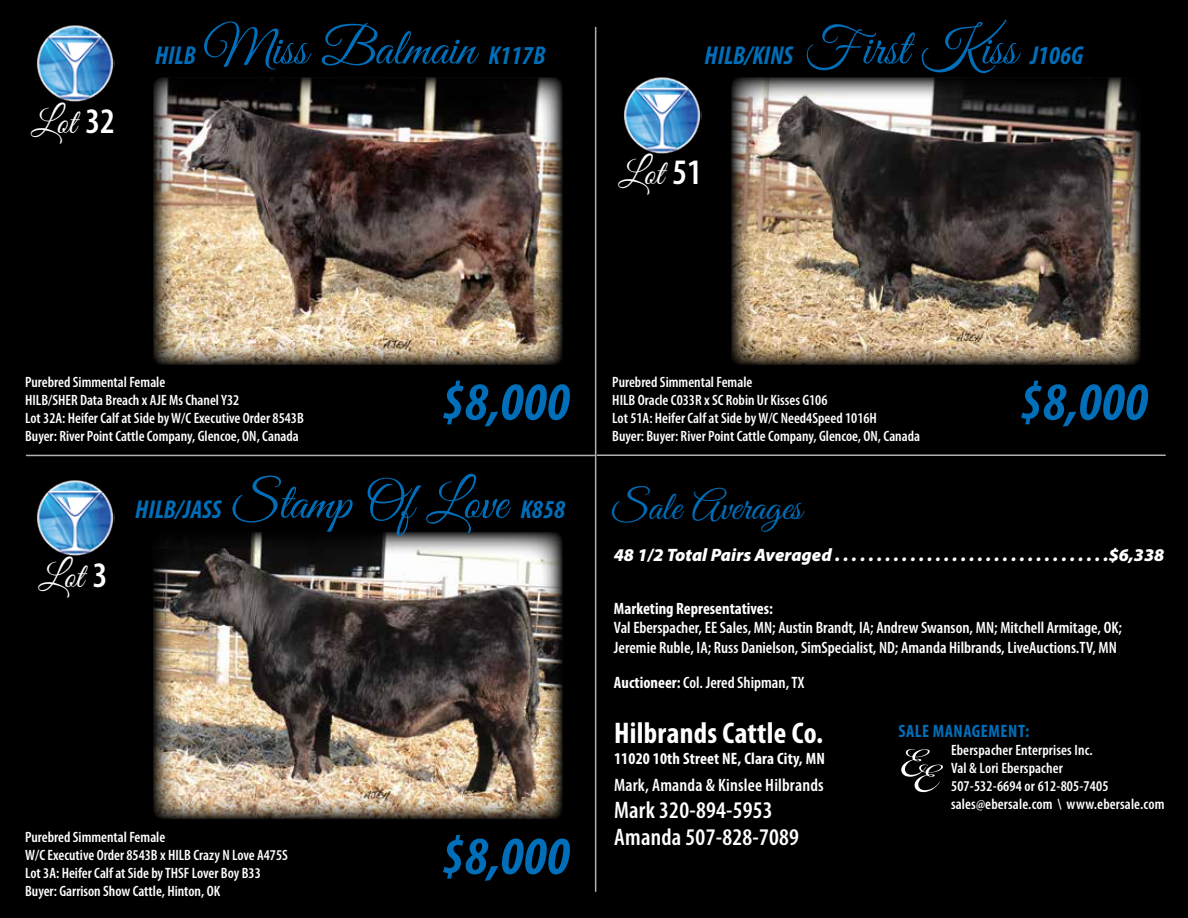
<style>
.page{position:relative;width:1188px;height:918px;background:#000}
.page>*{position:absolute;margin:0;border:0;box-sizing:border-box;transform-origin:0 0}
.t1{font:italic 700 condensed 54px "Myriad Pro";color:#006eb9}
.t2{font:51.9px "Great Vibes";color:#006eb9}
.t3{font:40.5px "Great Vibes";color:#006eb9}
.t4{font:36px "Great Vibes";color:#fff}
.t5{font:700 condensed 30px "Myriad Pro";letter-spacing:.01em;color:#fff}
.t6{font:italic 700 condensed 25.95px "Myriad Pro";color:#006eb9}
.t7{font:600 condensed 24px/27px "Myriad Pro";letter-spacing:.01em;color:#fff}
.t8{font:italic 900 18px "Myriad Pro";color:#fff}
.t9{font:600 condensed 18px "Myriad Pro";letter-spacing:.01em;color:#fff}
.t10{font:700 condensed 18px "Myriad Pro";letter-spacing:.03em;color:#006eb9}
.t11{font:600 condensed 16.5px/19.8px "Myriad Pro";color:#fff}
.t12{font:700 condensed 16.5px "Myriad Pro";letter-spacing:.005em;color:#fff}
.t13{font:600 condensed 15px/18px "Myriad Pro";color:#fff}
.s1{font-family:"Myriad Pro";font-weight:600;font-stretch:condensed}
.s2{font-family:"Myriad Pro";font-weight:700;font-style:italic;font-stretch:condensed;font-size:25.95px}
.s3{font-family:"Great Vibes";font-weight:400;font-style:normal;font-stretch:normal;font-size:51.9px}
.s4{font-weight:700}
</style>
<div class="page">
<img style="left:153px;top:77px;width:409px;height:288px">
<img style="left:36px;top:25px;width:78px;height:77px">
<hr style="left:26px;top:455px;width:569px;height:1px;background:#afb1b4">
<hr style="left:595px;top:27px;width:1px;height:865px;background:#afb1b4">
<hr style="left:597px;top:454px;width:569px;height:2px;background:#afb1b4">
<svg style="left:901px;top:749px;width:42px;height:43px"></svg>
<img style="left:731px;top:77px;width:410px;height:288px">
<img style="left:623px;top:77px;width:79px;height:77px">
<img style="left:153px;top:532px;width:409px;height:287px">
<img style="left:36px;top:480px;width:78px;height:76px">
<h3 class="t4" style="left:31px;top:102px;width:85px">Lot <span class="s1">32</span></h3>
<h2 class="t2" style="left:155px;top:19px;width:392px"><span class="s2">HILB</span> Miss Balmain <span class="s2">K117B</span></h2>
<h3 class="t6" style="left:705px;top:39px;width:380px">HILB/KINS <span class="s3">First Kiss</span> J106G</h3>
<h3 class="t4" style="left:618px;top:154px;width:85px">Lot <span class="s1">51</span></h3>
<p class="t13" style="left:25px;top:374px;width:280px">Purebred Simmental Female<br>HILB/SHER Data Breach x AJE Ms Chanel Y32<br>Lot 32A: Heifer Calf at Side by W/C Executive Order 8543B Buyer: River Point Cattle Company, Glencoe, ON, Canada</p>
<h1 class="t1" style="left:442px;top:368px;width:129px">$8,000</h1>
<h3 class="t4" style="left:39px;top:556px;width:70px">Lot <span class="s1">3</span></h3>
<h3 class="t6" style="left:135px;top:493px;width:432px">HILB/JASS <span class="s3">Stamp Of Love</span> K858</h3>
<p class="t13" style="left:25px;top:828px;width:264px">Purebred Simmental Female<br>W/C Executive Order 8543B x HILB Crazy N Love A475S Lot 3A: Heifer Calf at Side by THSF Lover Boy B33<br>Buyer: Garrison Show Cattle, Hinton, OK</p>
<h1 class="t1" style="left:442px;top:822px;width:129px">$8,000</h1>
<p class="t13" style="left:612px;top:374px;width:309px">Purebred Simmental Female<br>HILB Oracle C033R x SC Robin Ur Kisses G106<br>Lot 51A: Heifer Calf at Side by W/C Need4Speed 1016H<br>Buyer: Buyer: River Point Cattle Company, Glencoe, ON, Canada</p>
<h1 class="t1" style="left:1020px;top:368px;width:129px">$8,000</h1>
<h3 class="t3" style="left:612px;top:484px;width:192px">Sale Averages</h3>
<p class="t8" style="left:614px;top:543px;width:552px">48 1/2 Total Pairs Averaged . . . . . . . . . . . . . . . . . . . . . . . . . . . . . . . . $6,338</p>
<p class="t12" style="left:614px;top:598px;width:160px">Marketing Representatives:</p>
<p class="t11" style="left:614px;top:618px;width:510px">Val Eberspacher, EE Sales, MN; Austin Brandt, IA; Andrew Swanson, MN; Mitchell Armitage, OK;<br>Jeremie Ruble, IA; Russ Danielson, SimSpecialist, ND; Amanda Hilbrands, LiveAuctions.TV, MN</p>
<p class="t11" style="left:614px;top:673px;width:192px"><span class="s4">Auctioneer:</span> Col. Jered Shipman, TX</p>
<h3 class="t5" style="left:614px;top:715px;width:211px">Hilbrands Cattle Co.</h3>
<p class="t12" style="left:614px;top:749px;width:212px">11020 10th Street NE, Clara City, MN</p>
<p class="t9" style="left:614px;top:776px;width:211px">Mark, Amanda &amp; Kinslee Hilbrands</p>
<h3 class="t7" style="left:614px;top:797px;width:186px">Mark 320-894-5953<br>Amanda 507-828-7089</h3>
<p class="t10" style="left:898px;top:720px;width:133px">SALE MANAGEMENT:</p>
<p class="t13" style="left:951px;top:741px;width:215px">Eberspacher Enterprises Inc.<br>Val &amp; Lori Eberspacher<br>507-532-6694 or 612-805-7405 sales@ebersale.com \ www.ebersale.com</p>
</div>
